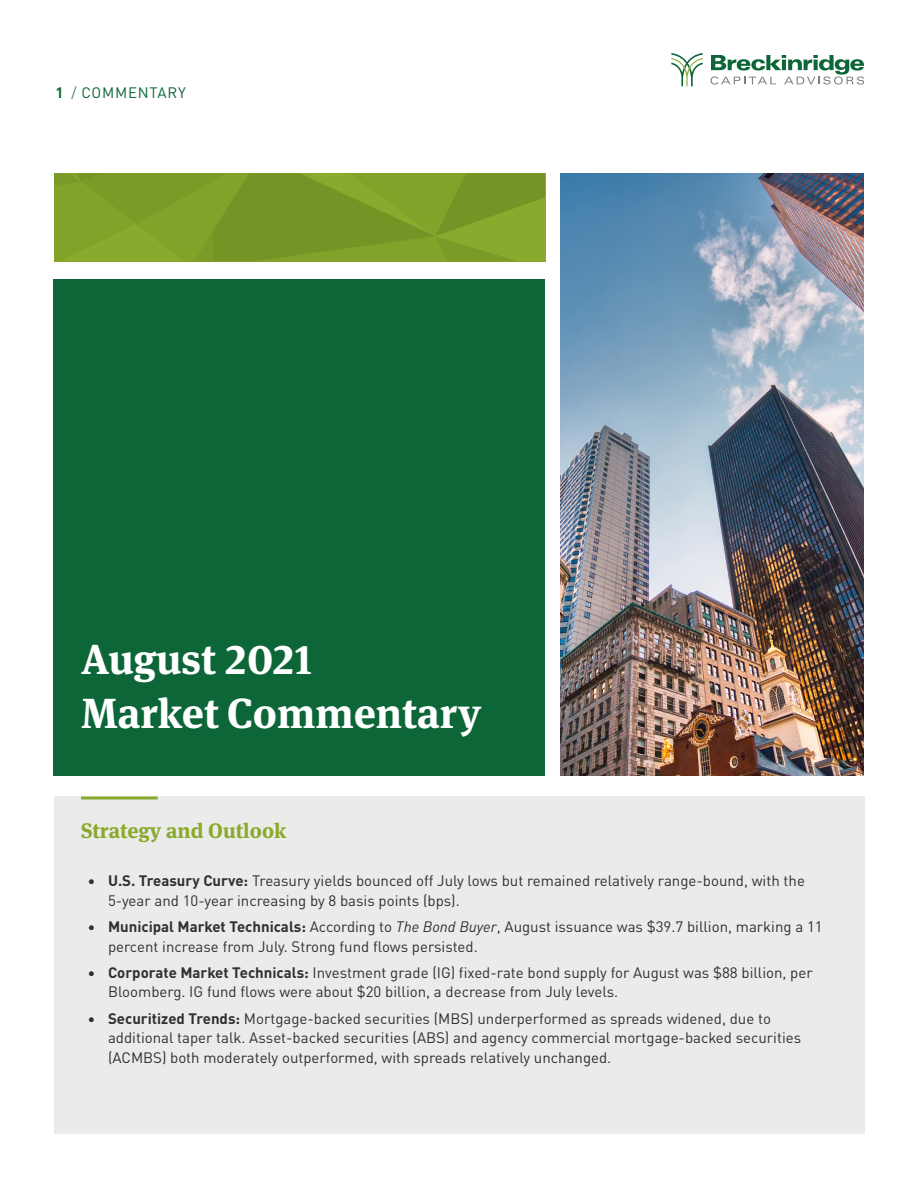
<style>
.page{position:relative;width:918px;height:1188px;background:#fff}
.page>*{position:absolute;margin:0;border:0;box-sizing:border-box;transform-origin:0 0}
.t1{font:700 42px/54px "Meta Serif Pro";color:#fff}
.t2{font:700 21px "Meta Serif Pro";color:#89aa2c}
.t3{font:15px/19.5px "DIN Pro";color:#2f312e}
.t4{font:15px "DIN Pro";letter-spacing:.05em;color:#0c6638}
.s1{font-weight:700}
.s2{font-weight:300}
.s3{font-style:italic}
</style>
<div class="page">
<div style="left:54px;top:796px;width:810px;height:338px;background:#ebebea"></div>
<svg style="left:671px;top:53px;width:32px;height:33px"></svg>
<svg style="left:711px;top:55px;width:153px;height:30px"></svg>
<svg style="left:81px;top:796px;width:77px;height:4px"></svg>
<img style="left:560px;top:173px;width:304px;height:602px">
<svg style="left:54px;top:173px;width:491px;height:88px;background:#7e9c28"></svg>
<div style="left:54px;top:279px;width:491px;height:496px;background:#0c6638"></div>
<p class="t4" style="left:56px;top:81px;width:132px"><span class="s1">1</span> <span class="s2">/</span> COMMENTARY</p>
<h1 class="t1" style="left:81px;top:628px;width:402px">August 2021<br>Market Commentary</h1>
<h2 class="t2" style="left:81px;top:814px;width:207px">Strategy and Outlook</h2>
<p class="t3" style="left:108px;top:870px;width:698px;text-indent:-20px"><span class="s1">• U.S. Treasury Curve:</span> Treasury yields bounced off July lows but remained relatively range-bound, with the<br>5-year and 10-year increasing by 8 basis points (bps).</p>
<p class="t3" style="left:108px;top:916px;width:716px;text-indent:-20px"><span class="s1">• Municipal Market Technicals:</span> According to <span class="s3">The Bond Buyer</span>, August issuance was $39.7 billion, marking a 11 percent increase from July. Strong fund flows persisted.</p>
<p class="t3" style="left:108px;top:962px;width:706px;text-indent:-20px"><span class="s1">• Corporate Market Technicals:</span> Investment grade (IG) fixed-rate bond supply for August was $88 billion, per<br>Bloomberg. IG fund flows were about $20 billion, a decrease from July levels.</p>
<p class="t3" style="left:108px;top:1007px;width:695px;text-indent:-20px"><span class="s1">• Securitized Trends:</span> Mortgage-backed securities (MBS) underperformed as spreads widened, due to additional taper talk. Asset-backed securities (ABS) and agency commercial mortgage-backed securities (ACMBS) both moderately outperformed, with spreads relatively unchanged.</p>
</div>
